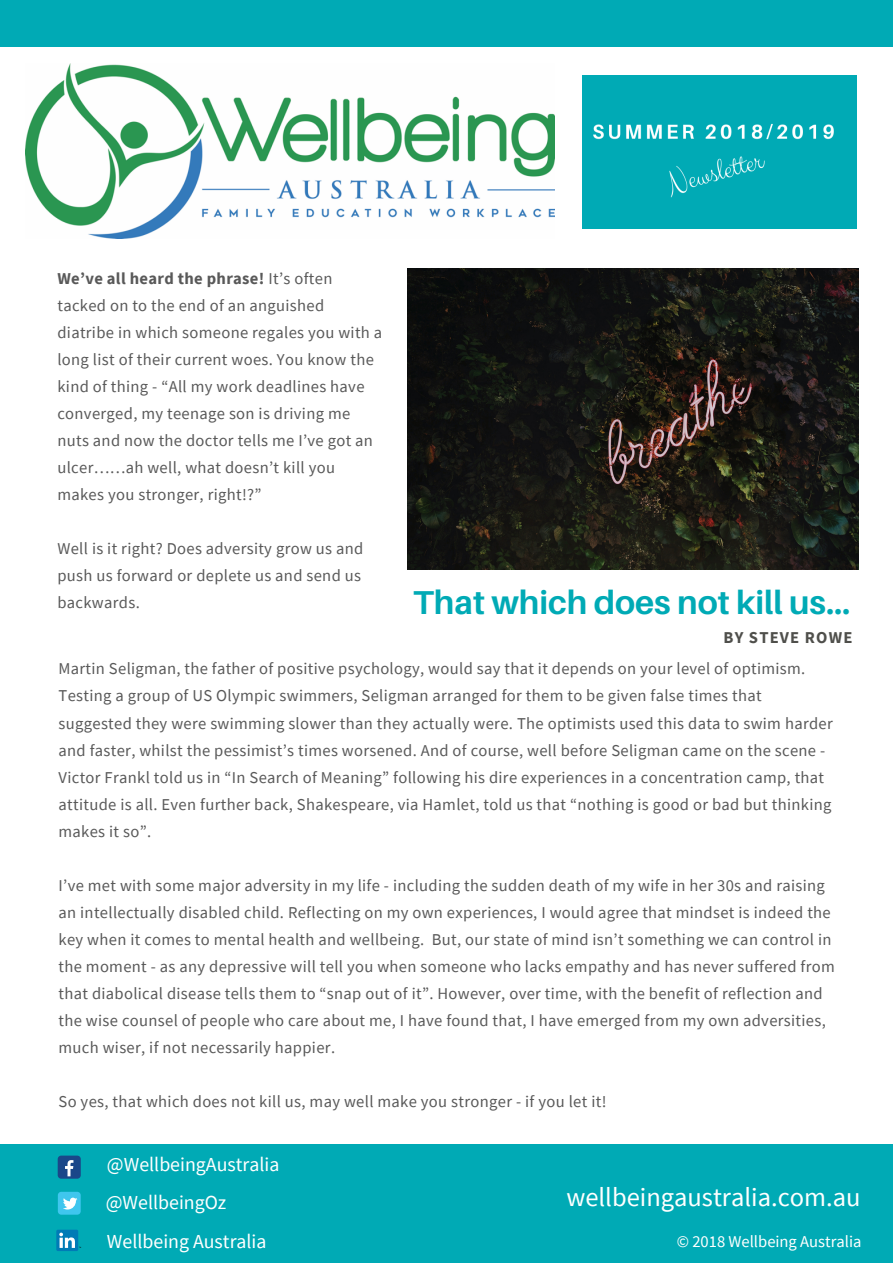
<style>
.page{position:relative;width:893px;height:1263px;background:#fff}
.page>*{position:absolute;margin:0;border:0;box-sizing:border-box;transform-origin:0 0}
.t1{font:700 33.15px "Aileron";color:#00aab5}
.t2{font:26.55px "Source Sans Pro";color:#fff}
.t3{font:19.8px "Source Sans Pro";color:#fff}
.t4{font:16.5px/27px "Source Sans Pro";letter-spacing:.02em;color:#595959}
.t5{font:16.5px "Source Sans Pro";color:#fff}
.t6{font:700 16.5px "Source Sans Pro";letter-spacing:.07em;color:#4f4f4b}
.s1{font-weight:700}
</style>
<div class="page">
<div style="left:0;top:0;width:893px;height:46px;background:#00aab5"></div>
<img style="left:26px;top:63px;width:528px;height:176px">
<div style="left:0;top:1144px;width:893px;height:119px;background:#00aab5"></div>
<div style="left:582px;top:75px;width:275px;height:154px;background:#00aab5"></div>
<img style="left:408px;top:268px;width:450px;height:302px">
<div style="left:58px;top:1192px;width:23px;height:23px;background:#3fc6ee;border-radius:3px"></div>
<svg style="left:63px;top:1197px;width:14px;height:12px"></svg>
<div style="left:58px;top:1155px;width:23px;height:24px;background:#1a4789;border-radius:4px"></div>
<svg style="left:65px;top:1160px;width:8px;height:16px"></svg>
<div style="left:56px;top:1230px;width:22px;height:21px;background:#007bb6;border-radius:2px"></div>
<svg style="left:59px;top:1232px;width:22px;height:16px"></svg>
<p class="t4" style="left:57px;top:264px;width:326px"><span class="s1">We’ve all heard the phrase!</span> It’s often tacked on to the end of an anguished diatribe in which someone regales you with a long list of their current woes. You know the kind of thing - “All my work deadlines have converged, my teenage son is driving me nuts and now the doctor tells me I’ve got an ulcer……ah well, what doesn’t kill you makes you stronger, right!?”</p>
<p class="t4" style="left:57px;top:535px;width:307px">Well is it right? Does adversity grow us and push us forward or deplete us and send us backwards.</p>
<h1 class="t1" style="left:413px;top:582px;width:439px">That which does not kill us...</h1>
<p class="t6" style="left:723px;top:627px;width:130px">BY STEVE ROWE</p>
<p class="t4" style="left:59px;top:655px;width:776px">Martin Seligman, the father of positive psychology, would say that it depends on your level of optimism.<br>Testing a group of US Olympic swimmers, Seligman arranged for them to be given false times that suggested they were swimming slower than they actually were. The optimists used this data to swim harder and faster, whilst the pessimist’s times worsened. And of course, well before Seligman came on the scene - Victor Frankl told us in “In Search of Meaning” following his dire experiences in a concentration camp, that attitude is all. Even further back, Shakespeare, via Hamlet, told us that “nothing is good or bad but thinking makes it so”.</p>
<p class="t4" style="left:59px;top:871px;width:778px">I’ve met with some major adversity in my life - including the sudden death of my wife in her 30s and raising an intellectually disabled child. Reflecting on my own experiences, I would agree that mindset is indeed the key when it comes to mental health and wellbeing. But, our state of mind isn’t something we can control in the moment - as any depressive will tell you when someone who lacks empathy and has never suffered from that diabolical disease tells them to “snap out of it”. However, over time, with the benefit of reflection and the wise counsel of people who care about me, I have found that, I have emerged from my own adversities, much wiser, if not necessarily happier.</p>
<p class="t4" style="left:59px;top:1087px;width:549px">So yes, that which does not kill us, may well make you stronger - if you let it!</p>
<p class="t3" style="left:107px;top:1151px;width:174px">@WellbeingAustralia</p>
<p class="t3" style="left:106px;top:1190px;width:122px">@WellbeingOz</p>
<p class="t3" style="left:107px;top:1228px;width:161px">Wellbeing Australia</p>
<h2 class="t2" style="left:566px;top:1180px;width:296px">wellbeingaustralia.com.au</h2>
<p class="t5" style="left:677px;top:1230px;width:186px">© 2018 Wellbeing Australia</p>
</div>
